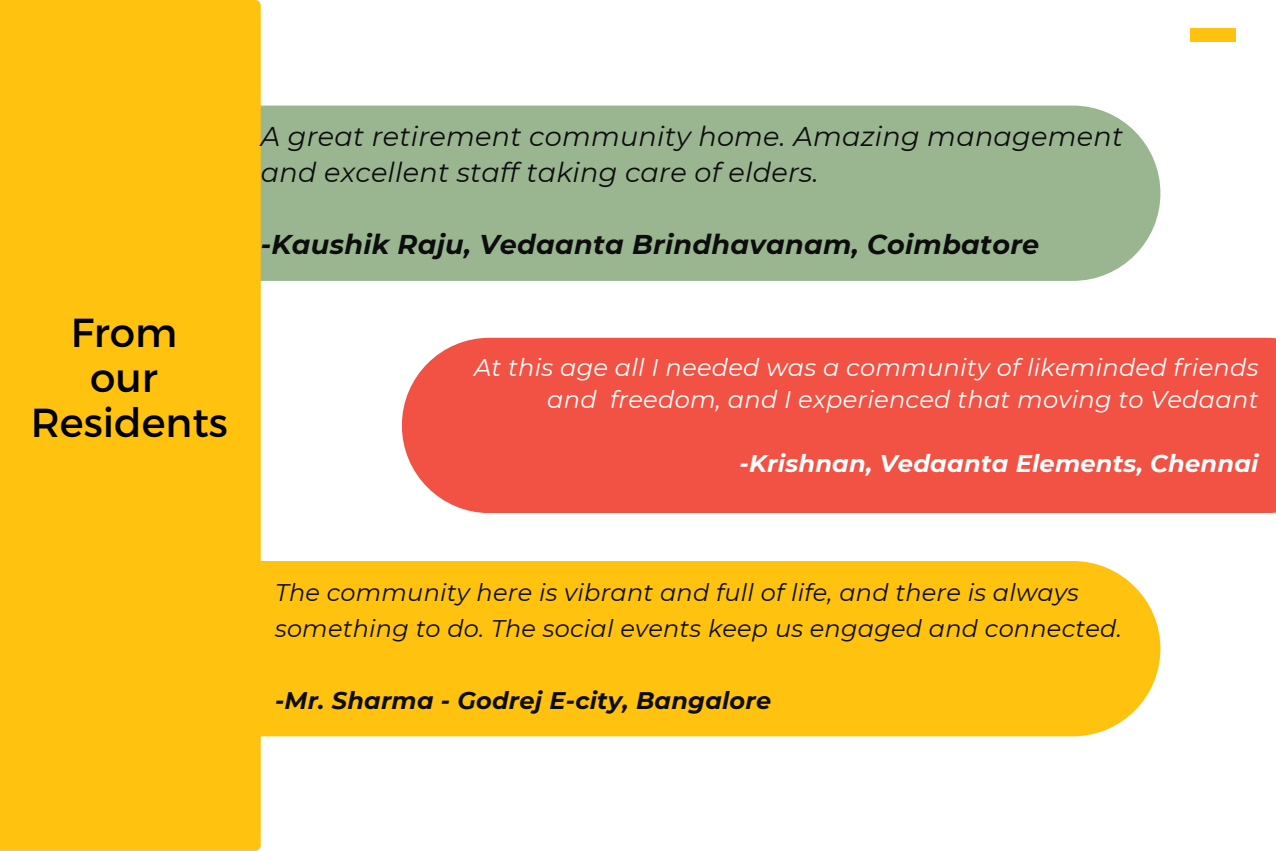
<style>
.page{position:relative;width:1276px;height:851px;background:#fff}
.page>*{position:absolute;margin:0;border:0;box-sizing:border-box;transform-origin:0 0}
.t1{font:40.5px/45px "Montserrat";color:#000;text-align:center}
.t2{font:italic 27px/36px "Montserrat";letter-spacing:.01em;color:#0d0d0d}
.t3{font:italic 700 27px "Montserrat";letter-spacing:.01em;color:#0d0d0d}
.t4{font:italic 24px/36px "Montserrat";letter-spacing:.01em;color:#0d0d0d}
.t5{font:italic 24px/32.1px "Montserrat";letter-spacing:.01em;color:#fff;text-align:right}
.t6{font:italic 700 24px "Montserrat";letter-spacing:.01em;color:#fff}
.t7{font:italic 700 24px "Montserrat";letter-spacing:.01em;color:#0d0d0d}
</style>
<div class="page">
<div style="left:171px;top:561px;width:989px;height:175px;background:#fec20f;border-radius:88px"></div>
<div style="left:171px;top:106px;width:989px;height:175px;background:#9ab691;border-radius:88px"></div>
<div style="left:0;top:0;width:261px;height:850px;background:#fec20f"></div>
<div style="left:1190px;top:28px;width:45px;height:14px;background:#fec20f"></div>
<div style="left:402px;top:338px;width:874px;height:175px;background:#f25244"></div>
<p class="t1" style="left:31px;top:307px;width:199px">From<br>our<br>Residents</p>
<h3 class="t2" style="left:261px;top:118px;width:864px">A great retirement community home. Amazing management and excellent staff taking care of elders.</h3>
<h2 class="t3" style="left:261px;top:228px;width:780px">-Kaushik Raju, Vedaanta Brindhavanam, Coimbatore</h2>
<h1 class="t5" style="left:474px;top:351px;width:786px">At this age all I needed was a community of likeminded friends and freedom, and I experienced that moving to Vedaant</h1>
<p class="t6" style="left:740px;top:449px;width:520px">-Krishnan, Vedaanta Elements, Chennai</p>
<h4 class="t4" style="left:275px;top:574px;width:848px">The community here is vibrant and full of life, and there is always something to do. The social events keep us engaged and connected.</h4>
<p class="t7" style="left:275px;top:685px;width:498px">-Mr. Sharma - Godrej E-city, Bangalore</p>
</div>
